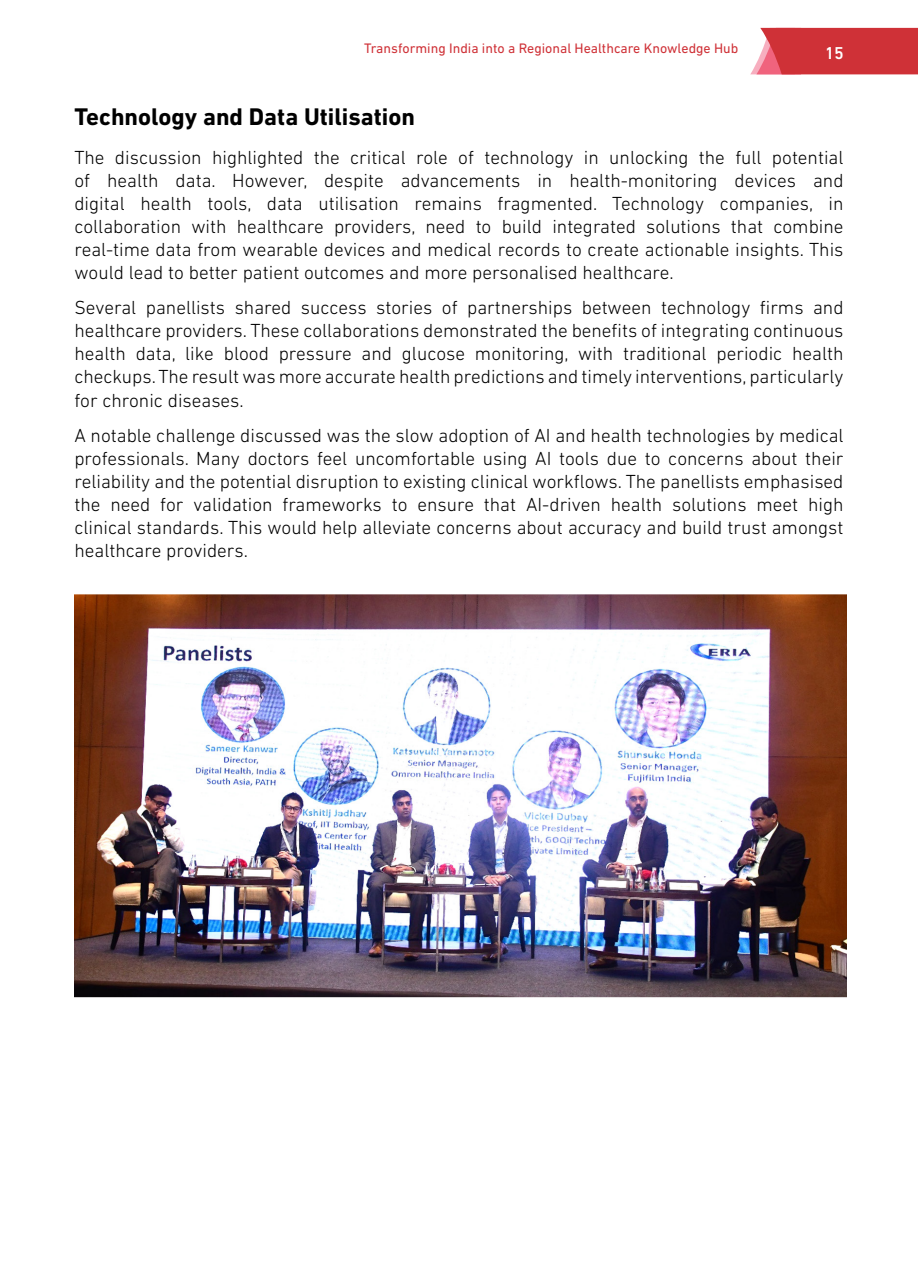
<style>
.page{position:relative;width:918px;height:1265px;background:#fff}
.page>*{position:absolute;margin:0;border:0;box-sizing:border-box;transform-origin:0 0}
.Paragraph_Style_5{font:700 24.5px "DIN Next LT Pro";color:#000}
.t1{font:300 19.25px/23.1px "DIN Next LT Pro";color:#000;text-align:justify}
.t2{font:500 17.5px "DIN Next LT Pro";color:#fff}
.t3{font:14px "DIN Next LT Pro";color:#cf3137}
</style>
<div class="page">
<svg style="left:750px;top:28px;width:168px;height:46px;background:#d44349"></svg>
<img style="left:74px;top:594px;width:772px;height:404px">
<p class="t3" style="left:364px;top:40px;width:376px">Transforming India into a Regional Healthcare Knowledge Hub</p>
<p class="t2" style="left:824px;top:43px;width:21px">15</p>
<p class="Paragraph_Style_5" style="left:74px;top:102px;width:342px">Technology and Data Utilisation</p>
<p class="t1" style="left:74px;top:145px;width:770px">The discussion highlighted the critical role of technology in unlocking the full potential of health data. However, despite advancements in health-monitoring devices and digital health tools, data utilisation remains fragmented. Technology companies, in collaboration with healthcare providers, need to build integrated solutions that combine real-time data from wearable devices and medical records to create actionable insights. This would lead to better patient outcomes and more personalised healthcare.</p>
<p class="t1" style="left:74px;top:296px;width:770px">Several panellists shared success stories of partnerships between technology firms and healthcare providers. These collaborations demonstrated the benefits of integrating continuous health data, like blood pressure and glucose monitoring, with traditional periodic health checkups. The result was more accurate health predictions and timely interventions, particularly for chronic diseases.</p>
<p class="t1" style="left:74px;top:423px;width:770px">A notable challenge discussed was the slow adoption of AI and health technologies by medical professionals. Many doctors feel uncomfortable using AI tools due to concerns about their reliability and the potential disruption to existing clinical workflows. The panellists emphasised the need for validation frameworks to ensure that AI-driven health solutions meet high clinical standards. This would help alleviate concerns about accuracy and build trust amongst healthcare providers.</p>
</div>
